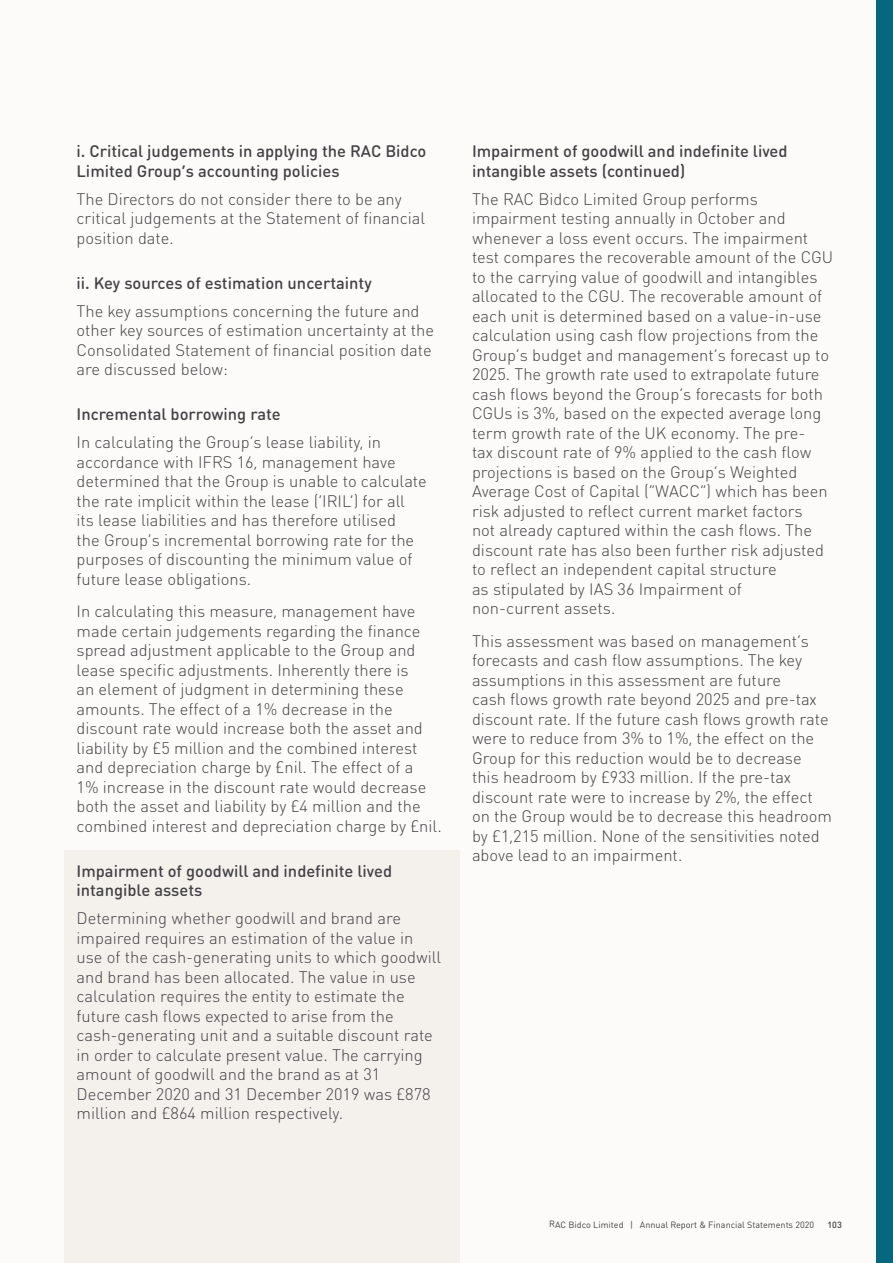
<style>
.page{position:relative;width:893px;height:1263px;background:#fcfbf9}
.page>*{position:absolute;margin:0;border:0;box-sizing:border-box;transform-origin:0 0}
.Body_Copy{font:300 16.5px/19.5px "DIN Round OT";color:#434246}
.Sub_Head_2_11pt_Grey{font:500 16.5px/19.5px "DIN Round OT";color:#434246}
.t1{font:9px "DIN Round OT";letter-spacing:-.005em;color:#434246}
.t2{font:500 9px "DIN Round OT";color:#434246}
</style>
<div class="page">
<div style="left:876px;top:0;width:17px;height:1263px;background:#07677e"></div>
<div style="left:64px;top:850px;width:395px;height:413px;background:#f4f1ed"></div>
<p class="Sub_Head_2_11pt_Grey" style="left:77px;top:141px;width:351px">i. Critical judgements in applying the RAC Bidco<br>Limited Group’s accounting policies</p>
<p class="Body_Copy" style="left:77px;top:189px;width:350px">The Directors do not consider there to be any critical judgements at the Statement of financial position date.</p>
<p class="Sub_Head_2_11pt_Grey" style="left:77px;top:273px;width:297px">ii. Key sources of estimation uncertainty</p>
<p class="Body_Copy" style="left:77px;top:301px;width:359px">The key assumptions concerning the future and other key sources of estimation uncertainty at the Consolidated Statement of financial position date are discussed below:</p>
<p class="Sub_Head_2_11pt_Grey" style="left:77px;top:404px;width:206px">Incremental borrowing rate</p>
<p class="Body_Copy" style="left:77px;top:432px;width:352px">In calculating the Group’s lease liability, in accordance with IFRS 16, management have determined that the Group is unable to calculate the rate implicit within the lease (‘IRIL’) for all<br>its lease liabilities and has therefore utilised<br>the Group’s incremental borrowing rate for the purposes of discounting the minimum value of future lease obligations.</p>
<p class="Body_Copy" style="left:77px;top:601px;width:367px">In calculating this measure, management have made certain judgements regarding the finance spread adjustment applicable to the Group and lease specific adjustments. Inherently there is<br>an element of judgment in determining these amounts. The effect of a 1% decrease in the discount rate would increase both the asset and liability by £5 million and the combined interest and depreciation charge by £nil. The effect of a<br>1% increase in the discount rate would decrease both the asset and liability by £4 million and the combined interest and depreciation charge by £nil.</p>
<p class="Sub_Head_2_11pt_Grey" style="left:77px;top:861px;width:317px">Impairment of goodwill and indefinite lived intangible assets</p>
<p class="Body_Copy" style="left:77px;top:908px;width:366px">Determining whether goodwill and brand are impaired requires an estimation of the value in use of the cash-generating units to which goodwill and brand has been allocated. The value in use calculation requires the entity to estimate the future cash flows expected to arise from the cash-generating unit and a suitable discount rate in order to calculate present value. The carrying amount of goodwill and the brand as at 31<br>December 2020 and 31 December 2019 was £878 million and £864 million respectively.</p>
<p class="Sub_Head_2_11pt_Grey" style="left:472px;top:141px;width:317px">Impairment of goodwill and indefinite lived intangible assets (continued)</p>
<p class="Body_Copy" style="left:472px;top:189px;width:363px">The RAC Bidco Limited Group performs impairment testing annually in October and whenever a loss event occurs. The impairment test compares the recoverable amount of the CGU to the carrying value of goodwill and intangibles allocated to the CGU. The recoverable amount of each unit is determined based on a value-in-use calculation using cash flow projections from the Group’s budget and management’s forecast up to 2025. The growth rate used to extrapolate future cash flows beyond the Group’s forecasts for both CGUs is 3%, based on the expected average long term growth rate of the UK economy. The pre-<br>tax discount rate of 9% applied to the cash flow projections is based on the Group’s Weighted Average Cost of Capital (“WACC”) which has been risk adjusted to reflect current market factors<br>not already captured within the cash flows. The discount rate has also been further risk adjusted to reflect an independent capital structure<br>as stipulated by IAS 36 Impairment of non-current assets.</p>
<p class="Body_Copy" style="left:472px;top:631px;width:362px">This assessment was based on management’s forecasts and cash flow assumptions. The key assumptions in this assessment are future<br>cash flows growth rate beyond 2025 and pre-tax discount rate. If the future cash flows growth rate were to reduce from 3% to 1%, the effect on the Group for this reduction would be to decrease this headroom by £933 million. If the pre-tax discount rate were to increase by 2%, the effect on the Group would be to decrease this headroom by £1,215 million. None of the sensitivities noted above lead to an impairment.</p>
<p class="t1" style="left:549px;top:1219px;width:266px">RAC Bidco Limited | Annual Report &amp; Financial Statements 2020</p>
<p class="t2" style="left:827px;top:1219px;width:16px">103</p>
</div>
